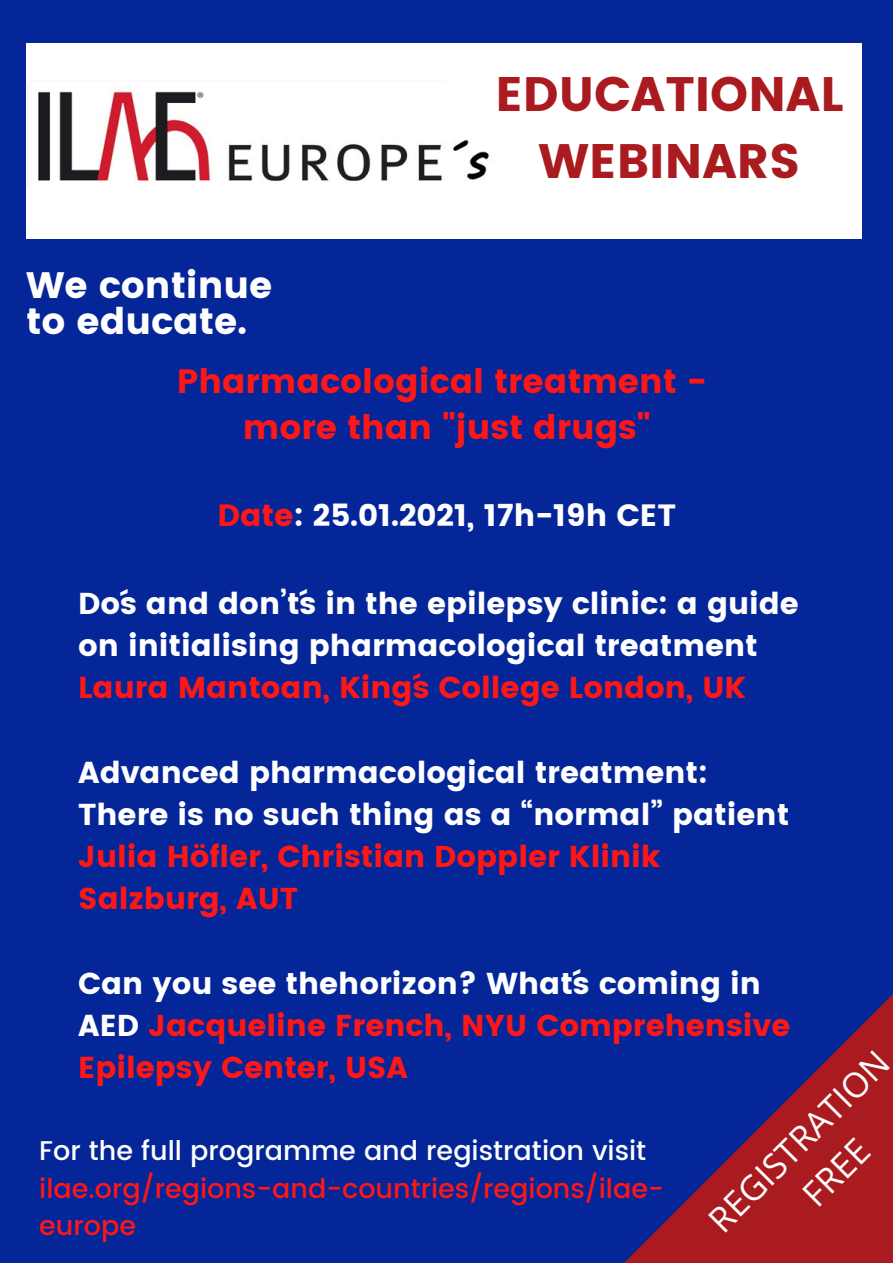
<style>
.page{position:relative;width:893px;height:1263px;background:#042698}
.page>*{position:absolute;margin:0;border:0;box-sizing:border-box;transform-origin:0 0}
.t1{font:48.3px "Poppins";color:#aa1b1f}
.t2{font:36.75px "Poppins";color:#fff}
.t3{font:34.65px "Open Sans";color:#fff}
.t4{font:33.75px "Poppins";color:#ff1616}
.t5{font:30.75px "Poppins";color:#fff}
.t6{font:30.15px/42.2px "Poppins";color:#fff}
.t7{font:30.15px/42.2px "Poppins";color:#ff1616}
.t8{font:500 27px/37.7px "Poppins";color:#ff1616}
.t9{font:500 27px "Poppins";color:#fff}
.s1{color:#ff1616}
.s2{color:#fff}
</style>
<div class="page">
<svg style="left:624px;top:994px;width:269px;height:269px"></svg>
<img style="left:26px;top:44px;width:485px;height:195px">
<div style="left:511px;top:44px;width:350px;height:195px;background:#fff"></div>
<p class="t2" style="left:26px;top:263px;width:248px">We continue</p>
<p class="t2" style="left:26px;top:300px;width:222px">to educate.</p>
<p class="t1" style="left:495px;top:66px;width:350px">EDUCATIONAL</p>
<p class="t1" style="left:538px;top:133px;width:263px">WEBINARS</p>
<p class="t4" style="left:177px;top:361px;width:531px">Pharmacological treatment -</p>
<p class="t4" style="left:243px;top:408px;width:409px">more than "just drugs"</p>
<p class="t5" style="left:217px;top:497px;width:460px"><span class="s1">Date</span>: 25.01.2021, 17h-19h CET</p>
<p class="t6" style="left:78px;top:582px;width:722px">Do´s and don’t´s in the epilepsy clinic: a guide on initialising pharmacological treatment<br><span class="s1">Laura Mantoan, King´s College London, UK</span></p>
<p class="t6" style="left:78px;top:751px;width:712px">Advanced pharmacological treatment:<br>There is no such thing as a “normal” patient <span class="s1">Julia Höfler, Christian Doppler Klinik Salzburg, AUT</span></p>
<p class="t7" style="left:78px;top:962px;width:714px"><span class="s2">Can you see thehorizon? What´s coming in<br>AED</span> Jacqueline French, NYU Comprehensive<br>Epilepsy Center, USA</p>
<p class="t3" style="left:697px;top:1208px;width:240px;rotate:-45deg">REGISTRATION</p>
<p class="t3" style="left:791px;top:1182px;width:79px;rotate:-45deg">FREE</p>
<p class="t9" style="left:39px;top:1135px;width:608px">For the full programme and registration visit</p>
<p class="t8" style="left:39px;top:1169px;width:626px">ilae.org/regions-and-countries/regions/ilae&shy;europe</p>
</div>
